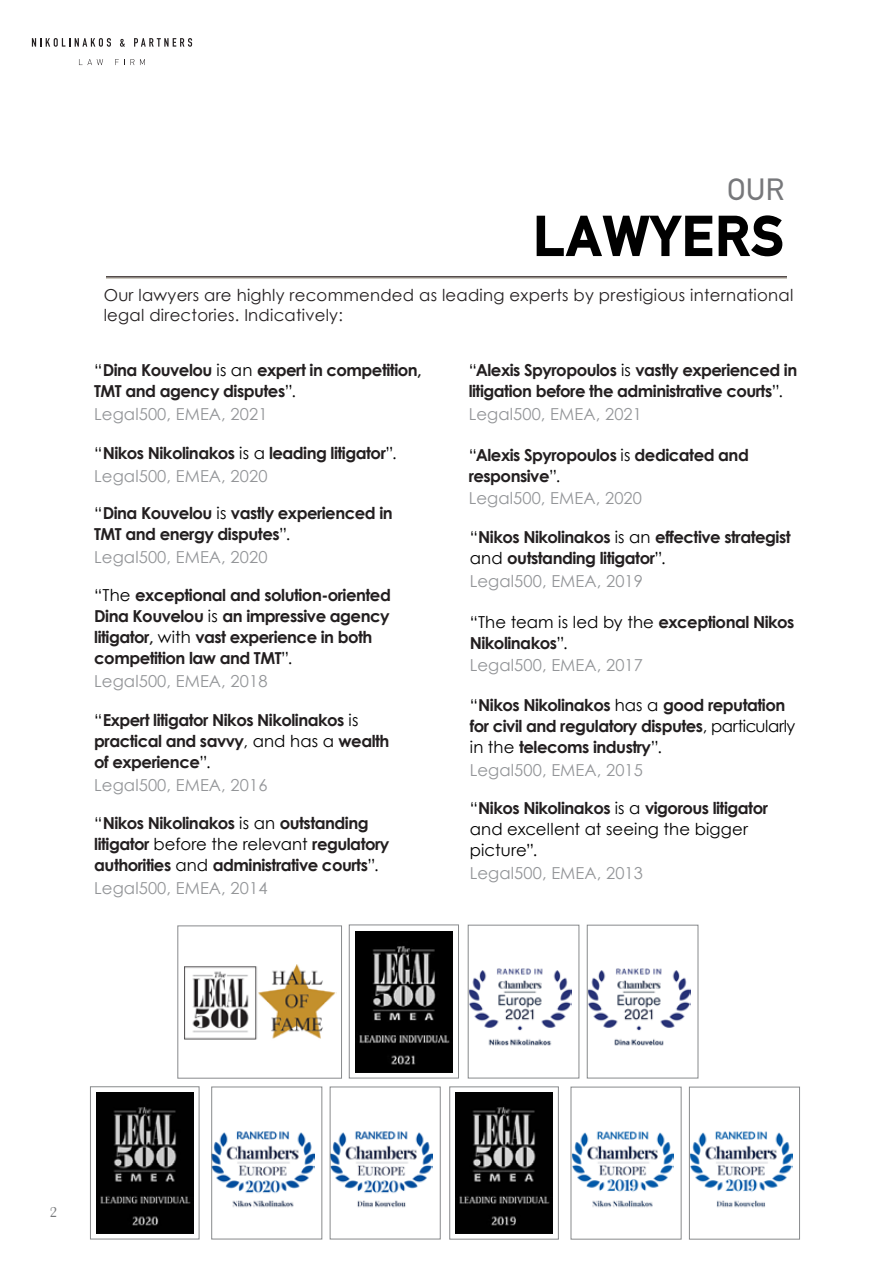
<style>
.page{position:relative;width:893px;height:1263px;background:#fff}
.page>*{position:absolute;margin:0;border:0;box-sizing:border-box;transform-origin:0 0}
.t1{font:900 58.05px "PF Din Text";letter-spacing:.02em;color:#000}
.t2{font:30.9px "PF Din Text";color:#77787b}
.t3{font:700 16.5px/21px "Century Gothic";letter-spacing:-.03em;color:#231f20}
.t4{font:16.5px "Century Gothic";letter-spacing:.005em;color:#939598}
.t5{font:16.5px/19.8px "Century Gothic";letter-spacing:.015em;color:#231f20}
.t6{font:16.5px/21px "Century Gothic";letter-spacing:.005em;color:#000}
.t7{font:300 15px "Britannic Gr";color:#77787b}
.s1{font-weight:400;color:#000}
.s2{font-weight:400;color:#939598}
.s3{font-weight:700;color:#231f20}
</style>
<div class="page">
<img style="left:106px;top:276px;width:681px;height:2px">
<svg style="left:79px;top:59px;width:24px;height:6px"></svg>
<svg style="left:115px;top:59px;width:10px;height:6px"></svg>
<svg style="left:131px;top:59px;width:3px;height:6px"></svg>
<svg style="left:140px;top:59px;width:5px;height:6px"></svg>
<svg style="left:32px;top:38px;width:79px;height:9px"></svg>
<svg style="left:120px;top:39px;width:5px;height:8px"></svg>
<svg style="left:134px;top:38px;width:58px;height:9px"></svg>
<img style="left:456px;top:1093px;width:97px;height:140px">
<div style="left:449px;top:1086px;width:110px;height:153px;border:1px solid #888a8c"></div>
<img style="left:573px;top:1131px;width:101px;height:77px">
<div style="left:571px;top:1087px;width:110px;height:152px;border:1px solid #888a8c"></div>
<img style="left:691px;top:1131px;width:101px;height:77px">
<div style="left:689px;top:1087px;width:111px;height:152px;border:1px solid #888a8c"></div>
<img style="left:96px;top:1093px;width:97px;height:140px">
<div style="left:90px;top:1086px;width:109px;height:153px;border:1px solid #888a8c"></div>
<img style="left:213px;top:1131px;width:101px;height:77px">
<div style="left:211px;top:1086px;width:111px;height:153px;border:1px solid #888a8c"></div>
<img style="left:332px;top:1131px;width:101px;height:77px">
<div style="left:330px;top:1086px;width:111px;height:153px;border:1px solid #888a8c"></div>
<img style="left:184px;top:964px;width:153px;height:76px">
<div style="left:177px;top:925px;width:165px;height:153px;border:1px solid #888a8c"></div>
<img style="left:355px;top:931px;width:98px;height:141px">
<div style="left:349px;top:924px;width:110px;height:154px;border:1px solid #888a8c"></div>
<img style="left:470px;top:968px;width:102px;height:78px">
<div style="left:468px;top:925px;width:111px;height:153px;border:1px solid #888a8c"></div>
<img style="left:589px;top:968px;width:102px;height:78px">
<div style="left:587px;top:925px;width:111px;height:153px;border:1px solid #888a8c"></div>
<h2 class="t2" style="left:728px;top:171px;width:58px">OUR</h2>
<h1 class="t1" style="left:533px;top:201px;width:253px">LAWYERS</h1>
<p class="t5" style="left:104px;top:285px;width:691px">Our lawyers are highly recommended as leading experts by prestigious international legal directories. Indicatively:</p>
<p class="t3" style="left:94px;top:358px;width:329px"><span class="s1">“</span>Dina Kouvelou <span class="s1">is an</span> expert in competition,<br>TMT and agency disputes<span class="s1">”.</span></p>
<p class="t4" style="left:94px;top:402px;width:175px">Legal500, EMEA, 2021</p>
<p class="t3" style="left:94px;top:441px;width:304px;line-height:22.8px"><span class="s1">“</span>Nikos Nikolinakos <span class="s1">is a</span> leading litigator<span class="s1">”.<br></span><span class="s2">Legal500, EMEA, 2020</span></p>
<p class="t3" style="left:94px;top:502px;width:300px"><span class="s1">“</span>Dina Kouvelou <span class="s1">is</span> vastly experienced in<br>TMT and energy disputes<span class="s1">”.</span></p>
<p class="t4" style="left:94px;top:545px;width:175px">Legal500, EMEA, 2020</p>
<p class="t3" style="left:94px;top:584px;width:298px"><span class="s1">“The</span> exceptional and solution-oriented Dina Kouvelou <span class="s1">is</span> an impressive agency litigator, <span class="s1">with</span> vast experience in both competition law and TMT<span class="s1">”.</span></p>
<p class="t4" style="left:94px;top:670px;width:175px">Legal500, EMEA, 2018</p>
<p class="t3" style="left:94px;top:709px;width:297px"><span class="s1">“</span>Expert litigator Nikos Nikolinakos <span class="s1">is </span>practical and savvy<span class="s1">, and has a</span> wealth of experience<span class="s1">”.</span></p>
<p class="t4" style="left:94px;top:773px;width:175px">Legal500, EMEA, 2016</p>
<p class="t3" style="left:94px;top:812px;width:297px"><span class="s1">“</span>Nikos Nikolinakos <span class="s1">is an</span> outstanding litigator <span class="s1">before the relevant</span> regulatory authorities <span class="s1">and</span> administrative courts<span class="s1">”.</span></p>
<p class="t4" style="left:94px;top:877px;width:175px">Legal500, EMEA, 2014</p>
<p class="t3" style="left:469px;top:359px;width:330px"><span class="s1">“</span>Alexis Spyropoulos <span class="s1">is</span> vastly experienced in litigation before the administrative courts<span class="s1">”.</span></p>
<p class="t4" style="left:469px;top:402px;width:175px">Legal500, EMEA, 2021</p>
<p class="t3" style="left:469px;top:443px;width:282px"><span class="s1">“</span>Alexis Spyropoulos <span class="s1">is</span> dedicated and responsive<span class="s1">”.</span></p>
<p class="t4" style="left:469px;top:487px;width:175px">Legal500, EMEA, 2020</p>
<p class="t3" style="left:470px;top:526px;width:322px"><span class="s1">“</span>Nikos Nikolinakos <span class="s1">is an</span> effective strategist <span class="s1">and</span> outstanding litigator<span class="s1">”.</span></p>
<p class="t4" style="left:470px;top:569px;width:175px">Legal500, EMEA, 2019</p>
<p class="t3" style="left:470px;top:610px;width:326px"><span class="s1">“The team is led by the</span> exceptional Nikos<br>Nikolinakos<span class="s1">”.</span></p>
<p class="t4" style="left:470px;top:654px;width:175px">Legal500, EMEA, 2017</p>
<p class="t3" style="left:470px;top:694px;width:327px"><span class="s1">“</span>Nikos Nikolinakos <span class="s1">has a</span> good reputation for civil and regulatory disputes<span class="s1">, particularly in the</span> telecoms industry<span class="s1">”.</span></p>
<p class="t4" style="left:470px;top:758px;width:175px">Legal500, EMEA, 2015</p>
<p class="t6" style="left:470px;top:797px;width:300px">“<span class="s3">Nikos Nikolinakos</span> is a <span class="s3">vigorous litigator </span>and excellent at seeing the bigger picture”.</p>
<p class="t4" style="left:470px;top:861px;width:175px">Legal500, EMEA, 2013</p>
<p class="t7" style="left:50px;top:1204px;width:9px">2</p>
</div>
